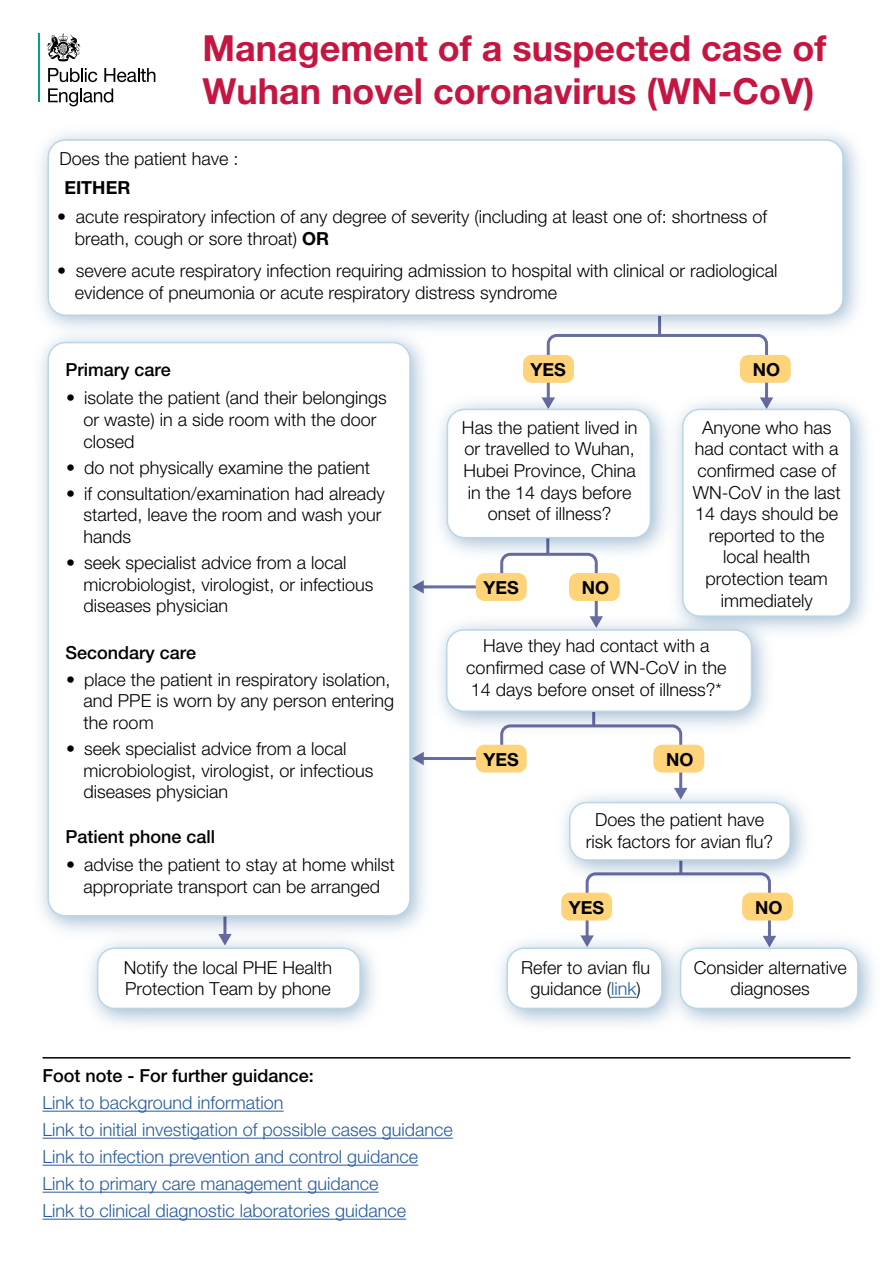
<style>
.page{position:relative;width:893px;height:1263px;background:#fff}
.page>*{position:absolute;margin:0;border:0;box-sizing:border-box;transform-origin:0 0}
.t1{font:700 36px/43.2px "Helvetica Neue LT Std";color:#c41641}
.t2{font:300 18px/21.6px "Helvetica Neue LT Std";color:#000}
.t3{font:300 18px/27px "Helvetica Neue LT Std";color:#275b9b}
.t4{font:500 18px "Helvetica Neue LT Std";color:#000}
.t5{font:700 18px "Helvetica Neue LT Std";color:#000}
.s1{font-weight:700}
.s2{color:#275b9b}
</style>
<div class="page">
<hr style="left:38px;top:34px;width:2px;height:68px;background:#00a385">
<svg style="left:48px;top:68px;width:49px;height:14px"></svg>
<svg style="left:104px;top:68px;width:51px;height:14px"></svg>
<svg style="left:48px;top:88px;width:65px;height:18px"></svg>
<svg style="left:47px;top:34px;width:34px;height:27px"></svg>
<img style="left:39px;top:132px;width:835px;height:894px">
<div style="left:48px;top:140px;width:795px;height:175px;background:#fff;border-radius:17px"></div>
<div style="left:48px;top:139px;width:796px;height:177px;border:2px solid #bbd6e6;border-radius:17px"></div>
<div style="left:48px;top:343px;width:362px;height:573px;background:#fff;border-radius:17px"></div>
<div style="left:48px;top:342px;width:363px;height:574px;border:2px solid #bbd6e6;border-radius:17px"></div>
<div style="left:447px;top:409px;width:203px;height:129px;background:#fff;border-radius:17px"></div>
<div style="left:447px;top:409px;width:204px;height:129px;border:2px solid #bbd6e6;border-radius:17px"></div>
<div style="left:447px;top:630px;width:304px;height:81px;background:#fff;border-radius:17px"></div>
<div style="left:446px;top:629px;width:306px;height:83px;border:2px solid #bbd6e6;border-radius:17px"></div>
<div style="left:570px;top:802px;width:220px;height:58px;background:#fff;border-radius:17px"></div>
<div style="left:569px;top:802px;width:222px;height:59px;border:2px solid #bbd6e6;border-radius:17px"></div>
<div style="left:507px;top:948px;width:155px;height:60px;background:#fff;border-radius:17px"></div>
<div style="left:506px;top:947px;width:157px;height:62px;border:2px solid #bbd6e6;border-radius:17px"></div>
<div style="left:98px;top:948px;width:262px;height:60px;background:#fff;border-radius:17px"></div>
<div style="left:97px;top:947px;width:264px;height:62px;border:2px solid #bbd6e6;border-radius:17px"></div>
<div style="left:681px;top:948px;width:177px;height:60px;background:#fff;border-radius:17px"></div>
<div style="left:680px;top:947px;width:179px;height:62px;border:2px solid #bbd6e6;border-radius:17px"></div>
<div style="left:683px;top:409px;width:168px;height:207px;background:#fff;border-radius:17px"></div>
<div style="left:682px;top:409px;width:170px;height:208px;border:2px solid #bbd6e6;border-radius:17px"></div>
<div style="left:740px;top:355px;width:51px;height:28px;background:#fed37a;border-radius:9px"></div>
<div style="left:523px;top:355px;width:51px;height:28px;background:#fed37a;border-radius:9px"></div>
<div style="left:569px;top:573px;width:51px;height:28px;background:#fed37a;border-radius:9px"></div>
<div style="left:476px;top:573px;width:51px;height:28px;background:#fed37a;border-radius:9px"></div>
<div style="left:653px;top:745px;width:51px;height:27px;background:#fed37a;border-radius:9px"></div>
<div style="left:476px;top:745px;width:51px;height:27px;background:#fed37a;border-radius:9px"></div>
<div style="left:742px;top:893px;width:51px;height:27px;background:#fed37a;border-radius:9px"></div>
<div style="left:561px;top:893px;width:51px;height:27px;background:#fed37a;border-radius:9px"></div>
<svg style="left:611px;top:997px;width:25px;height:1px"></svg>
<hr style="left:43px;top:1111px;width:241px;height:1px;background:#275b9b">
<hr style="left:43px;top:1138px;width:410px;height:1px;background:#275b9b">
<hr style="left:43px;top:1165px;width:375px;height:1px;background:#275b9b">
<hr style="left:43px;top:1192px;width:336px;height:1px;background:#275b9b">
<hr style="left:43px;top:1219px;width:363px;height:1px;background:#275b9b">
<hr style="left:43px;top:1057px;width:807px;height:1px;background:#000">
<h1 class="t1" style="left:202px;top:26px;width:625px">Management of a suspected case of<br>Wuhan novel coronavirus (WN-CoV)</h1>
<p class="t2" style="left:59px;top:147px;width:181px">Does the patient have :</p>
<p class="t5" style="left:64px;top:176px;width:67px">EITHER</p>
<p class="t2" style="left:75px;top:206px;width:694px;text-indent:-17px">• acute respiratory infection of any degree of severity (including at least one of: shortness of breath, cough or sore throat) <span class="s1">OR</span></p>
<p class="t2" style="left:75px;top:260px;width:704px;text-indent:-17px">• severe acute respiratory infection requiring admission to hospital with clinical or radiological evidence of pneumonia or acute respiratory distress syndrome</p>
<p class="t4" style="left:65px;top:358px;width:107px">Primary care</p>
<p class="t2" style="left:84px;top:387px;width:305px;text-indent:-17px">• isolate the patient (and their belongings or waste) in a side room with the door closed</p>
<p class="t2" style="left:66px;top:456px;width:305px">• do not physically examine the patient</p>
<p class="t2" style="left:84px;top:482px;width:303px;text-indent:-17px">• if consultation/examination had already started, leave the room and wash your hands</p>
<p class="t2" style="left:84px;top:551px;width:291px;text-indent:-17px">• seek specialist advice from a local microbiologist, virologist, or infectious diseases physician</p>
<p class="t4" style="left:65px;top:641px;width:132px">Secondary care</p>
<p class="t2" style="left:84px;top:668px;width:312px;text-indent:-17px">• place the patient in respiratory isolation, and PPE is worn by any person entering the room</p>
<p class="t2" style="left:84px;top:737px;width:291px;text-indent:-17px">• seek specialist advice from a local microbiologist, virologist, or infectious diseases physician</p>
<p class="t4" style="left:65px;top:826px;width:151px">Patient phone call</p>
<p class="t2" style="left:66px;top:854px;width:330px;text-align:center">• advise the patient to stay at home whilst appropriate transport can be arranged</p>
<p class="t2" style="left:124px;top:956px;width:210px">Notify the local PHE Health<br>Protection Team by phone</p>
<p class="t5" style="left:531px;top:359px;width:37px">YES</p>
<p class="t5" style="left:753px;top:359px;width:29px">NO</p>
<p class="t2" style="left:462px;top:416px;width:177px;text-align:center">Has the patient lived in or travelled to Wuhan,<br>Hubei Province, China in the 14 days before onset of illness?</p>
<p class="t2" style="left:693px;top:416px;width:150px;text-align:center">Anyone who has had contact with a confirmed case of<br>WN-CoV in the last<br>14 days should be reported to the local health protection team immediately</p>
<p class="t2" style="left:466px;top:635px;width:262px;text-align:center">Have they had contact with a confirmed case of WN-CoV in the<br>14 days before onset of illness?*</p>
<p class="t5" style="left:483px;top:577px;width:37px">YES</p>
<p class="t5" style="left:582px;top:577px;width:29px">NO</p>
<p class="t5" style="left:483px;top:748px;width:37px">YES</p>
<p class="t5" style="left:666px;top:748px;width:29px">NO</p>
<p class="t2" style="left:586px;top:809px;width:189px;text-align:center">Does the patient have risk factors for avian flu?</p>
<p class="t5" style="left:569px;top:896px;width:37px">YES</p>
<p class="t5" style="left:755px;top:896px;width:29px">NO</p>
<p class="t2" style="left:521px;top:956px;width:131px;text-align:center">Refer to avian flu guidance (<span class="s2">link</span>)</p>
<p class="t2" style="left:694px;top:956px;width:155px;text-align:center">Consider alternative diagnoses</p>
<p class="t4" style="left:43px;top:1065px;width:273px">Foot note - For further guidance:</p>
<p class="t3" style="left:43px;top:1089px;width:412px">Link to background information<br>Link to initial investigation of possible cases guidance Link to infection prevention and control guidance Link to primary care management guidance<br>Link to clinical diagnostic laboratories guidance</p>
</div>
